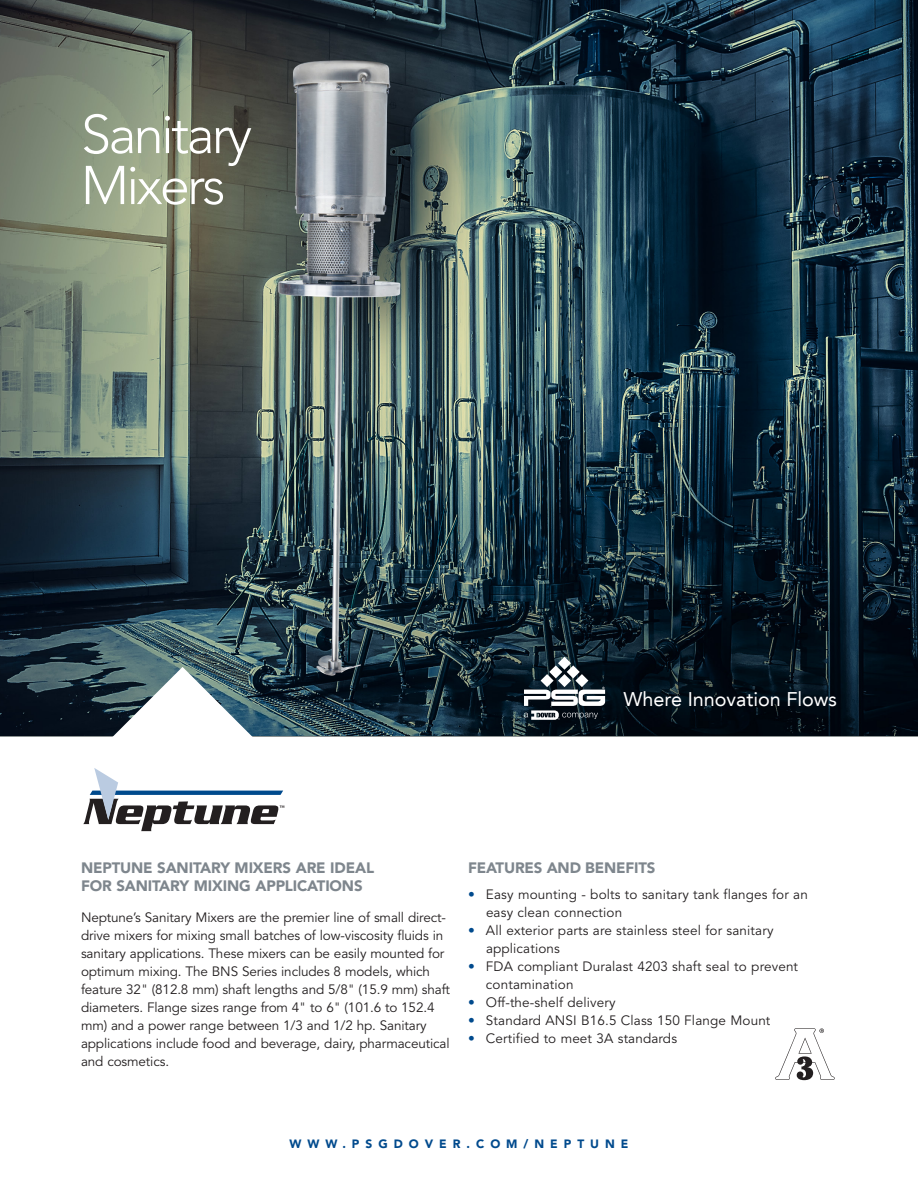
<style>
.page{position:relative;width:918px;height:1188px;background:#fff}
.page>*{position:absolute;margin:0;border:0;box-sizing:border-box;transform-origin:0 0}
.t1{font:300 54px "Avenir LT";letter-spacing:-.05em;color:#fff}
.t2{font:19.8px "Avenir LT";color:#fff}
.Body_Text{font:900 15px/18px "Avenir";letter-spacing:-.01em;color:#7e868d}
.Body_Text-2{font:13.5px/18px "Avenir";letter-spacing:-.01em;color:#231f20}
.Body_Text-3{font:13.5px/18px "Avenir";letter-spacing:.01em;color:#231f20}
.Body_Text-4{font:900 12px "Avenir";letter-spacing:.5em;color:#004a8d}
.s1{color:#004a8d}
</style>
<div class="page">
<img style="left:0;top:0;width:918px;height:735px">
<svg style="left:524px;top:657px;width:81px;height:63px"></svg>
<svg style="left:83px;top:667px;width:201px;height:165px"></svg>
<svg style="left:775px;top:1028px;width:60px;height:52px"></svg>
<p class="t1" style="left:81px;top:103px;width:173px">Sanitary</p>
<p class="t1" style="left:81px;top:154px;width:146px">Mixers</p>
<p class="t2" style="left:623px;top:687px;width:215px">Where Innovation Flows</p>
<p class="Body_Text" style="left:81px;top:858px;width:295px">NEPTUNE SANITARY MIXERS ARE IDEAL<br>FOR SANITARY MIXING APPLICATIONS</p>
<p class="Body_Text-2" style="left:81px;top:909px;width:371px">Neptune’s Sanitary Mixers are the premier line of small direct&shy;drive mixers for mixing small batches of low-viscosity fluids in sanitary applications. These mixers can be easily mounted for optimum mixing. The BNS Series includes 8 models, which feature 32" (812.8 mm) shaft lengths and 5/8" (15.9 mm) shaft diameters. Flange sizes range from 4" to 6" (101.6 to 152.4 mm) and a power range between 1/3 and 1/2 hp. Sanitary applications include food and beverage, dairy, pharmaceutical and cosmetics.</p>
<p class="Body_Text" style="left:468px;top:858px;width:189px">FEATURES AND BENEFITS</p>
<p class="Body_Text-3" style="left:486px;top:886px;width:323px;text-indent:-18px"><span class="s1">•</span> Easy mounting - bolts to sanitary tank flanges for an easy clean connection</p>
<p class="Body_Text-3" style="left:486px;top:922px;width:289px;text-indent:-18px"><span class="s1">•</span> All exterior parts are stainless steel for sanitary applications</p>
<p class="Body_Text-3" style="left:486px;top:958px;width:314px;text-indent:-18px"><span class="s1">•</span> FDA compliant Duralast 4203 shaft seal to prevent contamination</p>
<p class="Body_Text-3" style="left:468px;top:994px;width:149px"><span class="s1">•</span> Off-the-shelf delivery</p>
<p class="Body_Text-3" style="left:468px;top:1012px;width:304px"><span class="s1">•</span> Standard ANSI B16.5 Class 150 Flange Mount</p>
<p class="Body_Text-3" style="left:468px;top:1030px;width:211px"><span class="s1">•</span> Certified to meet 3A standards</p>
<p class="Body_Text-4" style="left:289px;top:1137px;width:341px">WWW.PSGDOVER.COM/NEPTUNE</p>
</div>
